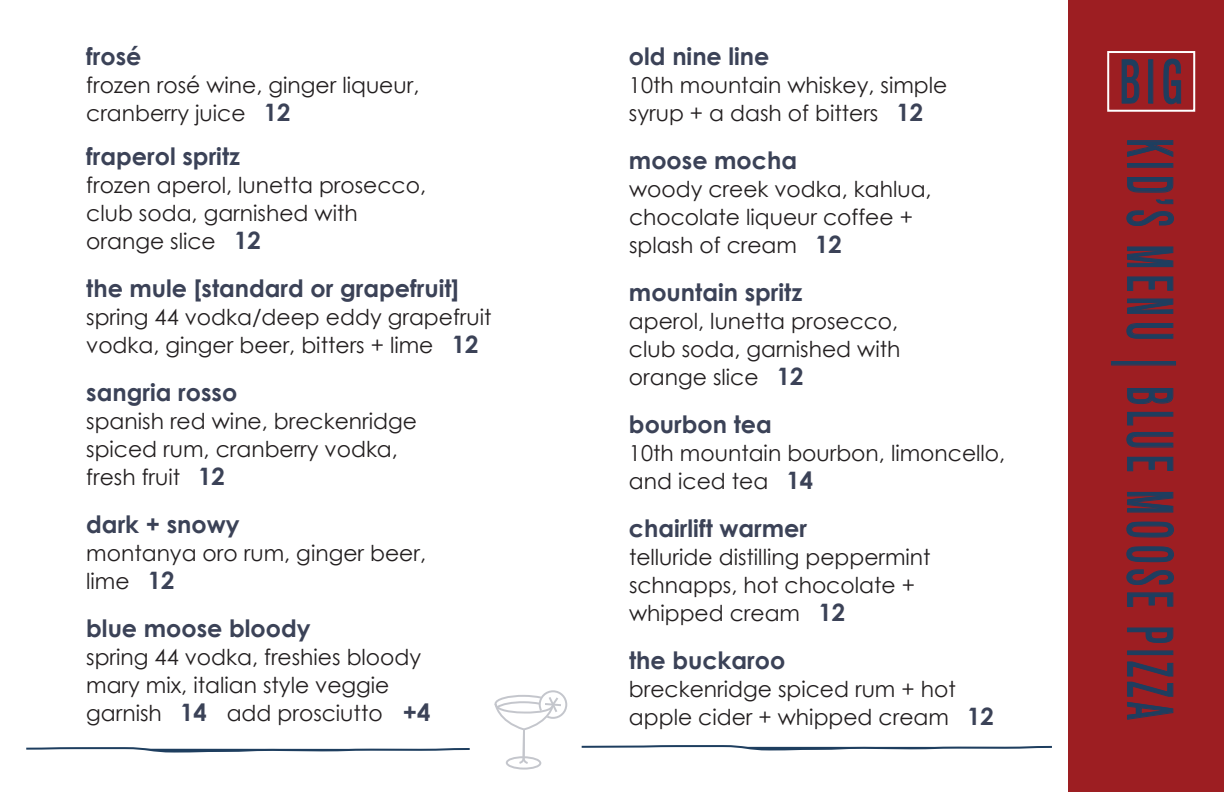
<style>
.page{position:relative;width:1224px;height:792px;background:#fff}
.page>*{position:absolute;margin:0;border:0;box-sizing:border-box;transform-origin:0 0}
.t1{font:64px "Akzidenz Grot Con BQ";letter-spacing:.12em;color:#1e3e5f;scale:.67 1}
.t2{font:61.4px "Akzidenz Grot Con BQ";color:#1e3e5f;scale:.77 1}
.t3{font:700 24px "Century Gothic";color:#3b4257}
.t4{font:22px/28px "Century Gothic";color:#231f20}
.s1{font-weight:700;font-size:24px;color:#3b4257}
</style>
<div class="page">
<div style="left:1069px;top:0;width:155px;height:792px;background:#9d1e22"></div>
<svg style="left:495px;top:690px;width:72px;height:80px"></svg>
<svg style="left:26px;top:747px;width:444px;height:6px"></svg>
<svg style="left:581px;top:745px;width:471px;height:6px"></svg>
<svg style="left:1127px;top:140px;width:47px;height:17px"></svg>
<div style="left:1127px;top:163px;width:46px;height:5px;border:1px solid #1e3e5f"></div>
<svg style="left:1127px;top:177px;width:47px;height:16px"></svg>
<svg style="left:1126px;top:199px;width:48px;height:27px"></svg>
<svg style="left:1127px;top:246px;width:47px;height:22px"></svg>
<svg style="left:1127px;top:276px;width:47px;height:15px"></svg>
<svg style="left:1127px;top:298px;width:47px;height:16px"></svg>
<svg style="left:1126px;top:323px;width:48px;height:16px"></svg>
<div style="left:1111px;top:361px;width:65px;height:5px;border:1px solid #1e3e5f"></div>
<svg style="left:1127px;top:388px;width:47px;height:16px"></svg>
<svg style="left:1126px;top:411px;width:48px;height:37px"></svg>
<svg style="left:1127px;top:456px;width:47px;height:16px"></svg>
<svg style="left:1127px;top:491px;width:47px;height:22px"></svg>
<svg style="left:1126px;top:521px;width:48px;height:17px"></svg>
<svg style="left:1126px;top:546px;width:48px;height:17px"></svg>
<svg style="left:1126px;top:569px;width:48px;height:16px"></svg>
<svg style="left:1127px;top:592px;width:47px;height:15px"></svg>
<svg style="left:1127px;top:627px;width:47px;height:16px"></svg>
<div style="left:1127px;top:650px;width:46px;height:5px;border:1px solid #1e3e5f"></div>
<svg style="left:1127px;top:661px;width:47px;height:59px"></svg>
<div style="left:1107px;top:51px;width:88px;height:61px;border:2px solid #fff"></div>
<svg style="left:1121px;top:59px;width:19px;height:45px"></svg>
<div style="left:1148px;top:59px;width:5px;height:45px;border:1px solid #1e3e5f"></div>
<svg style="left:1163px;top:58px;width:19px;height:47px"></svg>
<p class="t3" style="left:86px;top:41px;width:57px">frosé</p>
<p class="t4" style="left:86px;top:71px;width:335px">frozen rosé wine, ginger liqueur, cranberry juice <span class="s1">12</span></p>
<p class="t3" style="left:86px;top:141px;width:155px">fraperol spritz</p>
<p class="t4" style="left:86px;top:171px;width:341px">frozen aperol, lunetta prosecco, club soda, garnished with orange slice <span class="s1">12</span></p>
<p class="t3" style="left:86px;top:273px;width:375px">the mule [standard or grapefruit]</p>
<p class="t4" style="left:86px;top:303px;width:407px">spring 44 vodka/deep eddy grapefruit vodka, ginger beer, bitters + lime <span class="s1">12</span></p>
<p class="t3" style="left:86px;top:377px;width:153px">sangria rosso</p>
<p class="t4" style="left:86px;top:407px;width:332px">spanish red wine, breckenridge spiced rum, cranberry vodka, fresh fruit <span class="s1">12</span></p>
<p class="t3" style="left:86px;top:509px;width:155px">dark + snowy</p>
<p class="t4" style="left:86px;top:539px;width:341px">montanya oro rum, ginger beer, lime <span class="s1">12</span></p>
<p class="t3" style="left:86px;top:613px;width:226px">blue moose bloody</p>
<p class="t4" style="left:86px;top:643px;width:346px">spring 44 vodka, freshies bloody mary mix, italian style veggie garnish <span class="s1">14</span> add prosciutto <span class="s1">+4</span></p>
<p class="t3" style="left:629px;top:41px;width:142px">old nine line</p>
<p class="t4" style="left:629px;top:71px;width:320px">10th mountain whiskey, simple syrup + a dash of bitters <span class="s1">12</span></p>
<p class="t3" style="left:629px;top:145px;width:170px">moose mocha</p>
<p class="t4" style="left:629px;top:175px;width:304px">woody creek vodka, kahlua, chocolate liqueur coffee + splash of cream <span class="s1">12</span></p>
<p class="t3" style="left:629px;top:277px;width:175px">mountain spritz</p>
<p class="t4" style="left:629px;top:307px;width:273px;text-align:justify">aperol, lunetta prosecco, club soda, garnished with orange slice <span class="s1">12</span></p>
<p class="t3" style="left:629px;top:409px;width:144px">bourbon tea</p>
<p class="t4" style="left:629px;top:439px;width:378px">10th mountain bourbon, limoncello, and iced tea <span class="s1">14</span></p>
<p class="t3" style="left:629px;top:513px;width:180px">chairlift warmer</p>
<p class="t4" style="left:629px;top:543px;width:303px">telluride distilling peppermint schnapps, hot chocolate + whipped cream <span class="s1">12</span></p>
<p class="t3" style="left:629px;top:645px;width:158px">the buckaroo</p>
<p class="t4" style="left:629px;top:675px;width:366px">breckenridge spiced rum + hot apple cider + whipped cream <span class="s1">12</span></p>
<h2 class="t2" style="left:1120px;top:47px;width:83px">BIG</h2>
<h1 class="t1" style="left:1186px;top:139px;width:868px;rotate:90deg">KID’S MENU | BLUE MOOSE PIZZA</h1>
</div>
